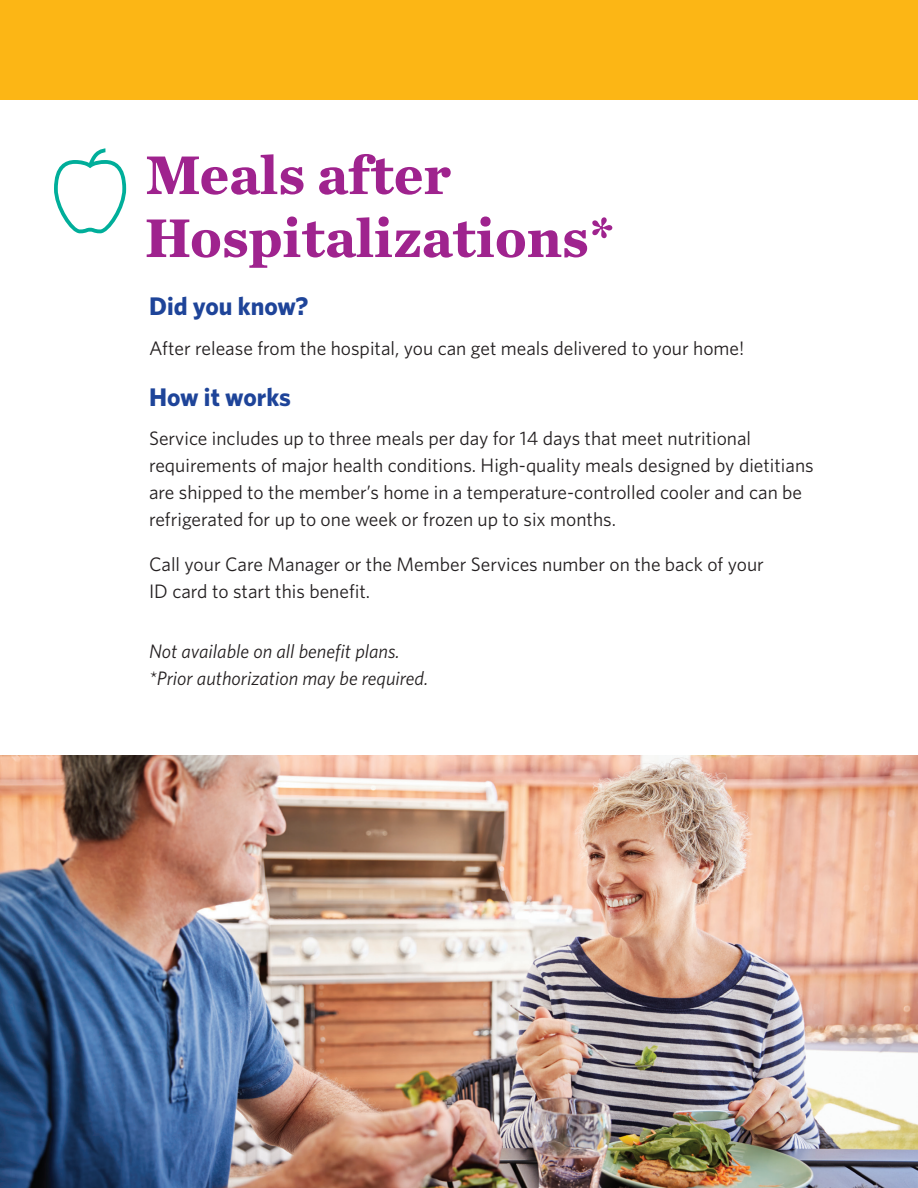
<style>
.page{position:relative;width:918px;height:1188px;background:#fff}
.page>*{position:absolute;margin:0;border:0;box-sizing:border-box;transform-origin:0 0}
.t1{font:700 57px/63px "Chronicle Text G1";color:#9f238e}
.t2{font:700 25.5px "Whitney";color:#1e4499}
.t3{font:19.5px/27px "Whitney";color:#231f20}
.t4{font:italic 19.5px "Whitney";color:#231f20}
</style>
<div class="page">
<svg style="left:54px;top:148px;width:72px;height:85px"></svg>
<div style="left:0;top:0;width:918px;height:100px;background:#fcb615"></div>
<img style="left:0;top:755px;width:918px;height:433px">
<h2 class="t1" style="left:145px;top:140px;width:470px">Meals after<br>Hospitalizations*</h2>
<h3 class="t2" style="left:149px;top:289px;width:161px">Did you know?</h3>
<p class="t3" style="left:149px;top:334px;width:597px">After release from the hospital, you can get meals delivered to your home!</p>
<h3 class="t2" style="left:149px;top:380px;width:143px">How it works</h3>
<p class="t3" style="left:149px;top:425px;width:666px">Service includes up to three meals per day for 14 days that meet nutritional requirements of major health conditions. High-quality meals designed by dietitians are shipped to the member’s home in a temperature-controlled cooler and can be refrigerated for up to one week or frozen up to six months.</p>
<p class="t3" style="left:149px;top:551px;width:616px">Call your Care Manager or the Member Services number on the back of your<br>ID card to start this benefit.</p>
<p class="t4" style="left:149px;top:638px;width:252px">Not available on all benefit plans.</p>
<p class="t4" style="left:149px;top:665px;width:281px">*Prior authorization may be required.</p>
</div>
